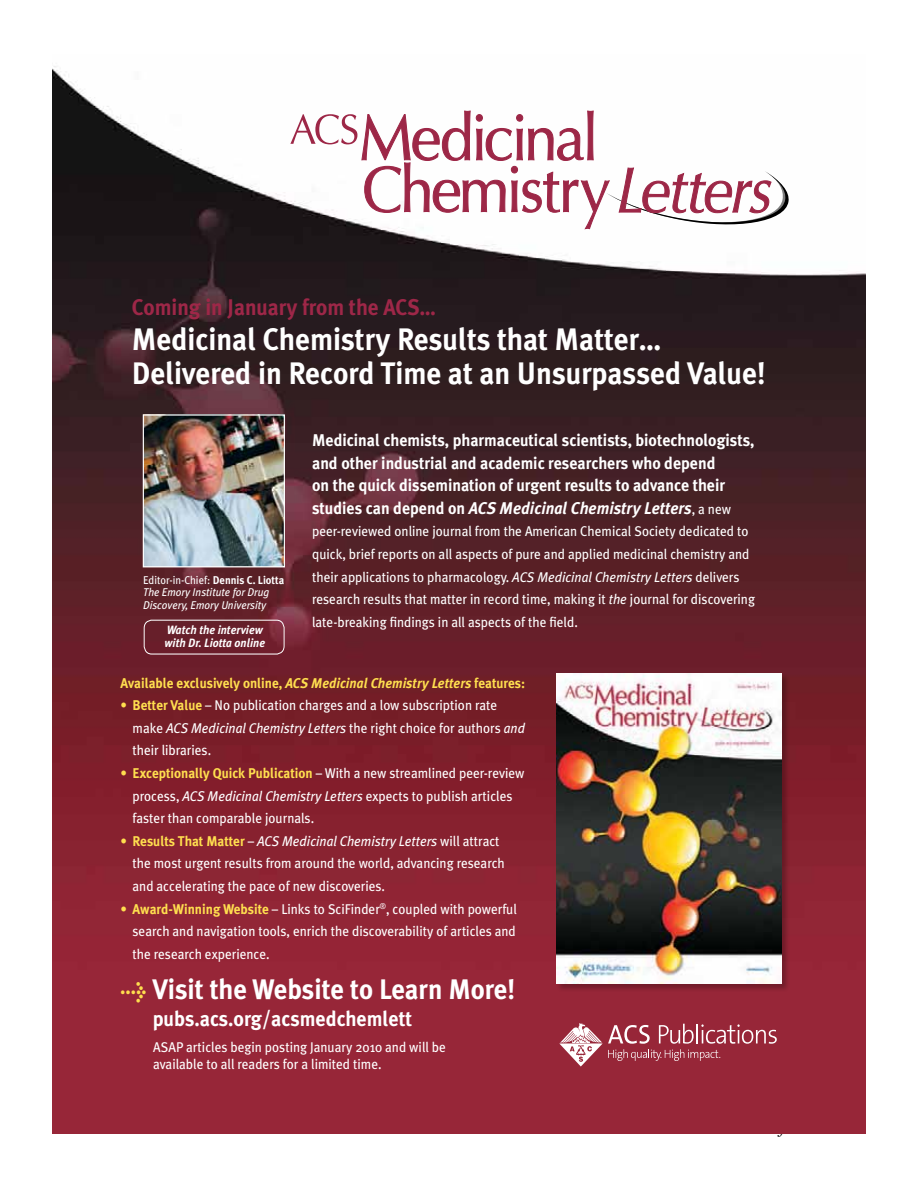
<style>
.page{position:relative;width:918px;height:1188px;background:#fff}
.page>*{position:absolute;margin:0;border:0;box-sizing:border-box;transform-origin:0 0}
.t1{font:700 31.05px/33.9px "Meta Plus";color:#fff;scale:.94 1}
.t2{font:700 28.2px "Meta Plus";color:#fff;scale:.94 1}
.t3{font:700 22.65px "Meta Plus";color:#9e2748;scale:.94 1}
.t4{font:700 21.15px "Meta Plus";color:#fff;scale:.94 1}
.t5{font:700 16.95px/22.6px "Meta Plus";color:#fff;scale:.94 1}
.t6{font:14.1px/22.6px "Meta Plus";color:#fff;scale:.94 1}
.t7{font:700 14.1px "Meta Plus";color:#ffdf4f;scale:.94 1}
.t8{font:italic 700 12px/12.8px "Meta Plus";color:#fff;scale:.94 1}
.t9{font:italic 11.25px/12.8px "Meta Plus";color:#fff;scale:.94 1}
.s1{font-style:normal}
.s2{font-weight:700;font-style:normal}
.s3{font-style:italic}
.s4{font-weight:400;font-size:14.1px}
.s5{color:#ffdf4f}
.s6{font-weight:700;color:#ffdf4f}
.s7{font-size:22.65px;color:#ffdf4f}
</style>
<div class="page">
<img style="left:53px;top:66px;width:812px;height:1068px">
<svg style="left:290px;top:110px;width:499px;height:119px"></svg>
<img style="left:145px;top:416px;width:138px;height:149px">
<div style="left:143px;top:414px;width:142px;height:153px;border:1px solid #fff"></div>
<div style="left:556px;top:673px;width:240px;height:326px;background:#000;opacity:.25"></div>
<img style="left:556px;top:673px;width:226px;height:311px">
<svg style="left:559px;top:1023px;width:218px;height:44px;background:#aa4e5c"></svg>
<div style="left:144px;top:620px;width:140px;height:34px;border:1px solid #fff;border-radius:8px"></div>
<h3 class="t3" style="left:132px;top:294px;width:325px">Coming in January from the ACS…</h3>
<h1 class="t1" style="left:132px;top:322px;width:676px">Medicinal Chemistry Results that Matter…<br>Delivered in Record Time at an Unsurpassed Value!</h1>
<p class="t9" style="left:143px;top:573px;width:152px"><span class="s1">Editor-in-Chief:</span> <span class="s2">Dennis C. Liotta<br></span>The Emory Institute for Drug<br>Discovery, Emory University</p>
<p class="t8" style="left:165px;top:624px;width:108px">Watch the interview with Dr. Liotta online</p>
<p class="t5" style="left:312px;top:429px;width:472px">Medicinal chemists, pharmaceutical scientists, biotechnologists, and other industrial and academic researchers who depend<br>on the quick dissemination of urgent results to advance their studies can depend on <span class="s3">ACS Medicinal Chemistry Letters</span><span class="s4">, a new</span></p>
<p class="t6" style="left:312px;top:520px;width:473px">peer-reviewed online journal from the American Chemical Society dedicated to quick, brief reports on all aspects of pure and applied medicinal chemistry and their applications to pharmacology. <span class="s3">ACS Medicinal Chemistry Letters</span> delivers research results that matter in record time, making it <span class="s3">the</span> journal for discovering late-breaking findings in all aspects of the field.</p>
<p class="t7" style="left:121px;top:675px;width:432px">Available exclusively online, <span class="s3">ACS Medicinal Chemistry Letters</span> features:</p>
<p class="t6" style="left:133px;top:694px;width:419px;text-indent:-12px"><span class="s5">•</span> <span class="s6">Better Value</span> – No publication charges and a low subscription rate make <span class="s3">ACS Medicinal Chemistry Letters</span> the right choice for authors <span class="s3">and </span>their libraries.</p>
<p class="t6" style="left:133px;top:762px;width:419px;text-indent:-12px"><span class="s5">•</span> <span class="s6">Exceptionally Quick Publication</span> – With a new streamlined peer-review process, <span class="s3">ACS Medicinal Chemistry Letters</span> expects to publish articles faster than comparable journals.</p>
<p class="t6" style="left:133px;top:829px;width:398px;text-indent:-12px"><span class="s5">•</span> <span class="s6">Results That Matter</span> – <span class="s3">ACS Medicinal Chemistry Letters</span> will attract the most urgent results from around the world, advancing research and accelerating the pace of new discoveries.</p>
<p class="t6" style="left:133px;top:897px;width:410px;text-align:justify;text-indent:-12px"><span class="s5">•</span> <span class="s6">Award-Winning Website</span> – Links to SciFinder<sup>®</sup>, coupled with powerful search and navigation tools, enrich the discoverability of articles and the research experience.</p>
<h2 class="t2" style="left:120px;top:973px;width:422px"><span class="s7">&gt;</span> Visit the Website to Learn More!</h2>
<h3 class="t4" style="left:153px;top:1006px;width:277px">pubs.acs.org/acsmedchemlett</h3>
<p class="t6" style="left:153px;top:1039px;width:313px;line-height:17px">ASAP articles begin posting January 2010 and will be available to all readers for a limited time.</p>
</div>
